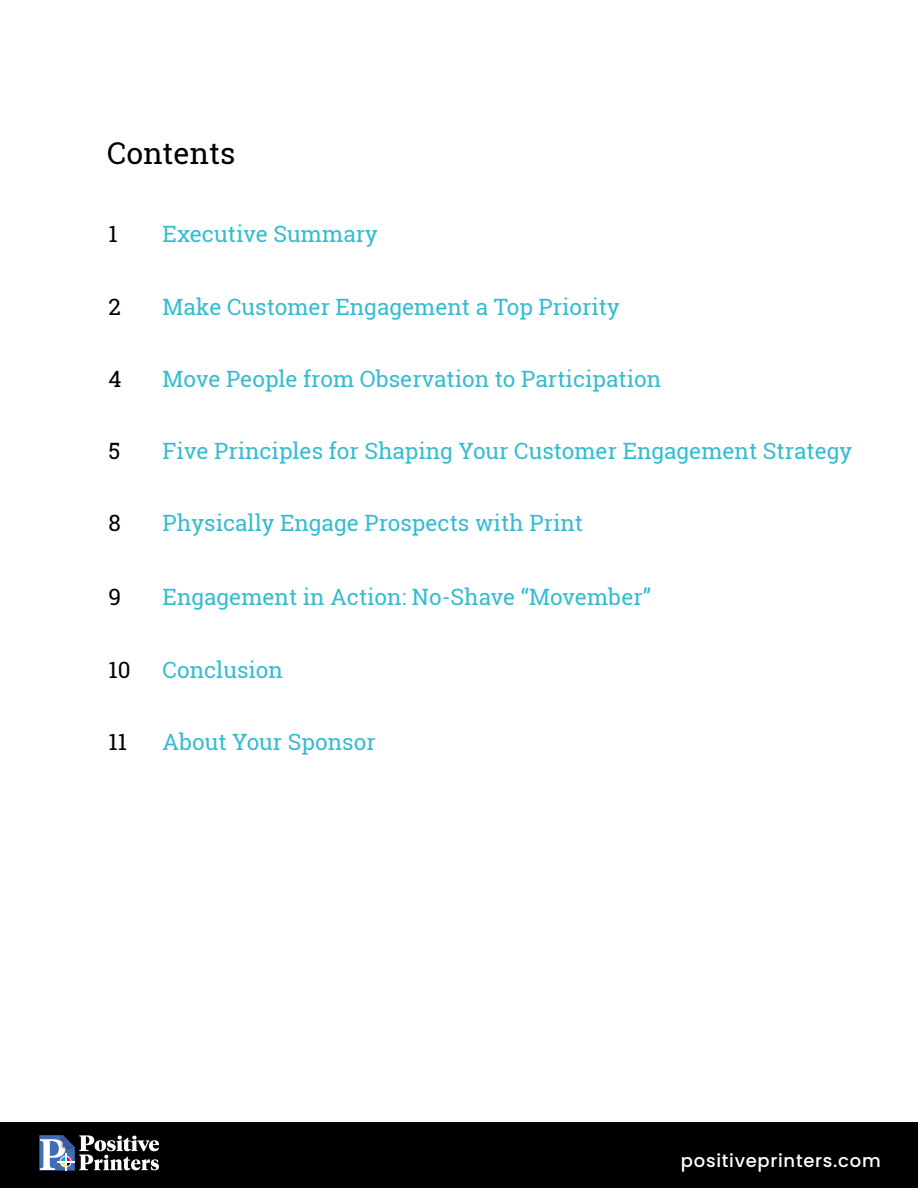
<style>
.page{position:relative;width:918px;height:1188px;background:#fff}
.page>*{position:absolute;margin:0;border:0;box-sizing:border-box;transform-origin:0 0}
.t1{font:30px "Roboto Slab";color:#000}
.t2{font:22.5px "Roboto Slab";color:#35bcd1}
.t3{font:22.5px "Roboto Slab";color:#000}
.t4{font:500 18px "Poppins";letter-spacing:.04em;color:#fff}
</style>
<div class="page">
<div style="left:0;top:1122px;width:918px;height:66px;background:#000"></div>
<svg style="left:39px;top:1135px;width:120px;height:36px"></svg>
<div style="left:60px;top:1156px;width:11px;height:11px;border:1px solid #fff;border-radius:50%"></div>
<h1 class="t1" style="left:107px;top:132px;width:130px">Contents</h1>
<p class="t3" style="left:109px;top:218px;width:11px">1</p>
<p class="t2" style="left:163px;top:218px;width:217px">Executive Summary</p>
<p class="t3" style="left:109px;top:292px;width:14px">2</p>
<p class="t2" style="left:163px;top:292px;width:459px">Make Customer Engagement a Top Priority</p>
<p class="t3" style="left:109px;top:364px;width:15px">4</p>
<p class="t2" style="left:163px;top:364px;width:500px">Move People from Observation to Participation</p>
<p class="t3" style="left:109px;top:436px;width:13px">5</p>
<p class="t2" style="left:163px;top:436px;width:691px">Five Principles for Shaping Your Customer Engagement Strategy</p>
<p class="t3" style="left:109px;top:508px;width:14px">8</p>
<p class="t2" style="left:163px;top:508px;width:422px">Physically Engage Prospects with Print</p>
<p class="t3" style="left:109px;top:581px;width:14px">9</p>
<p class="t2" style="left:163px;top:581px;width:490px">Engagement in Action: No-Shave “Movember”</p>
<p class="t3" style="left:109px;top:655px;width:24px">10</p>
<p class="t2" style="left:163px;top:655px;width:122px">Conclusion</p>
<p class="t3" style="left:109px;top:727px;width:20px">11</p>
<p class="t2" style="left:163px;top:727px;width:215px">About Your Sponsor</p>
<p class="t4" style="left:681px;top:1151px;width:201px">positiveprinters.com</p>
</div>
